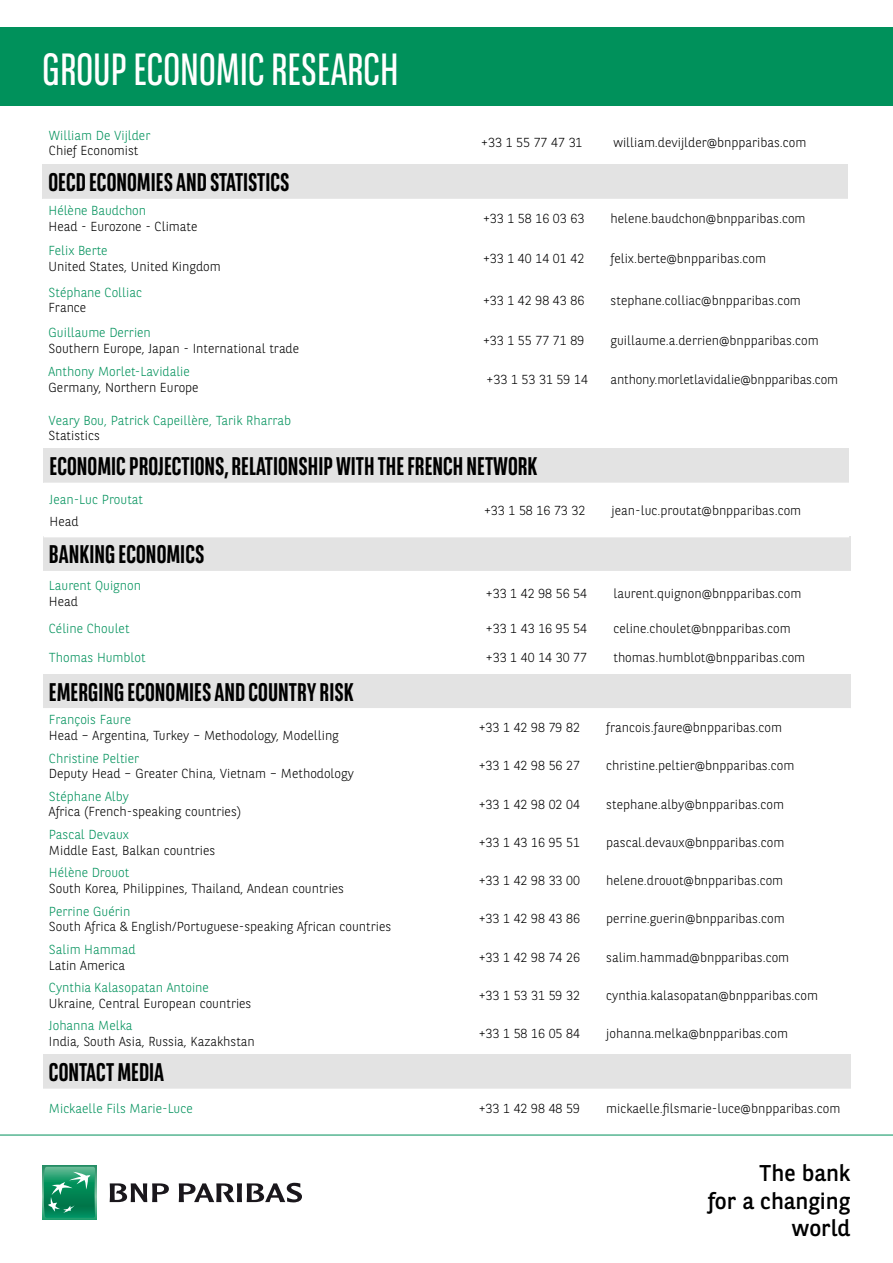
<style>
.page{position:relative;width:893px;height:1263px;background:#fff}
.page>*{position:absolute;margin:0;border:0;box-sizing:border-box;transform-origin:0 0}
.t1{font:45px "BNPP Sans Condensed";color:#fff}
.t2{font:700 25.5px "BNPP Sans Condensed";color:#000}
.t3{font:22.8px/27.3px "BNPP Sans";color:#000;text-align:right}
.t4{font:300 13.05px "BNPP Sans";color:#000}
.t5{font:300 13.05px "BNPP Sans";color:#00915b}
</style>
<div class="page">
<svg style="left:43px;top:1166px;width:53px;height:53px"></svg>
<svg style="left:44px;top:1167px;width:51px;height:51px;background:#26996e"></svg>
<svg style="left:110px;top:1183px;width:59px;height:19px"></svg>
<svg style="left:179px;top:1183px;width:123px;height:19px"></svg>
<hr style="left:0;top:1135px;width:893px;height:1px;background:#00915b">
<div style="left:1px;top:27px;width:892px;height:79px;background:#00915b"></div>
<div style="left:43px;top:537px;width:808px;height:34px;background:#e3e3e3"></div>
<div style="left:43px;top:674px;width:808px;height:34px;background:#e3e3e3"></div>
<div style="left:43px;top:1054px;width:808px;height:35px;background:#e3e3e3"></div>
<div style="left:43px;top:165px;width:805px;height:34px;background:#e3e3e3"></div>
<svg style="left:43px;top:448px;width:805px;height:9px"></svg>
<div style="left:44px;top:449px;width:805px;height:34px;background:#e3e3e3"></div>
<h1 class="t1" style="left:43px;top:41px;width:358px">GROUP ECONOMIC RESEARCH</h1>
<p class="t5" style="left:49px;top:126px;width:103px">William De Vijlder</p>
<p class="t4" style="left:49px;top:142px;width:91px">Chief Economist</p>
<h2 class="t2" style="left:49px;top:168px;width:243px">OECD ECONOMIES AND STATISTICS</h2>
<p class="t5" style="left:49px;top:202px;width:99px">Hélène Baudchon</p>
<p class="t4" style="left:49px;top:217px;width:150px">Head - Eurozone - Climate</p>
<p class="t5" style="left:49px;top:242px;width:61px">Felix Berte</p>
<p class="t4" style="left:49px;top:257px;width:174px">United States, United Kingdom</p>
<p class="t5" style="left:49px;top:283px;width:95px">Stéphane Colliac</p>
<p class="t4" style="left:49px;top:299px;width:39px">France</p>
<p class="t5" style="left:49px;top:324px;width:104px">Guillaume Derrien</p>
<p class="t4" style="left:49px;top:339px;width:252px">Southern Europe, Japan - International trade</p>
<p class="t5" style="left:49px;top:363px;width:143px">Anthony Morlet-Lavidalie</p>
<p class="t4" style="left:49px;top:378px;width:152px">Germany, Northern Europe</p>
<p class="t4" style="left:481px;top:134px;width:103px">+33 1 55 77 47 31</p>
<p class="t4" style="left:613px;top:134px;width:195px">william.devijlder@bnpparibas.com</p>
<p class="t4" style="left:483px;top:209px;width:103px">+33 1 58 16 03 63</p>
<p class="t4" style="left:611px;top:209px;width:197px">helene.baudchon@bnpparibas.com</p>
<p class="t4" style="left:483px;top:249px;width:103px">+33 1 40 14 01 42</p>
<p class="t4" style="left:611px;top:249px;width:157px">felix.berte@bnpparibas.com</p>
<p class="t4" style="left:483px;top:291px;width:103px">+33 1 42 98 43 86</p>
<p class="t4" style="left:611px;top:291px;width:192px">stephane.colliac@bnpparibas.com</p>
<p class="t4" style="left:483px;top:331px;width:103px">+33 1 55 77 71 89</p>
<p class="t4" style="left:611px;top:331px;width:210px">guillaume.a.derrien@bnpparibas.com</p>
<p class="t4" style="left:487px;top:371px;width:103px">+33 1 53 31 59 14</p>
<p class="t4" style="left:611px;top:371px;width:229px">anthony.morletlavidalie@bnpparibas.com</p>
<p class="t5" style="left:49px;top:411px;width:244px">Veary Bou, Patrick Capeillère, Tarik Rharrab</p>
<p class="t4" style="left:49px;top:427px;width:53px">Statistics</p>
<h2 class="t2" style="left:50px;top:451px;width:489px">ECONOMIC PROJECTIONS, RELATIONSHIP WITH THE FRENCH NETWORK</h2>
<p class="t5" style="left:50px;top:491px;width:95px">Jean-Luc Proutat</p>
<p class="t4" style="left:50px;top:512px;width:30px">Head</p>
<p class="t4" style="left:484px;top:501px;width:103px">+33 1 58 16 73 32</p>
<p class="t4" style="left:612px;top:501px;width:191px">jean-luc.proutat@bnpparibas.com</p>
<h2 class="t2" style="left:49px;top:540px;width:157px">BANKING ECONOMICS</h2>
<p class="t5" style="left:49px;top:577px;width:94px">Laurent Quignon</p>
<p class="t4" style="left:49px;top:592px;width:30px">Head</p>
<p class="t4" style="left:486px;top:584px;width:103px">+33 1 42 98 56 54</p>
<p class="t4" style="left:613px;top:584px;width:189px">laurent.quignon@bnpparibas.com</p>
<p class="t5" style="left:49px;top:620px;width:82px">Céline Choulet</p>
<p class="t4" style="left:486px;top:620px;width:103px">+33 1 43 16 95 54</p>
<p class="t4" style="left:613px;top:620px;width:179px">celine.choulet@bnpparibas.com</p>
<p class="t5" style="left:49px;top:648px;width:98px">Thomas Humblot</p>
<p class="t4" style="left:486px;top:648px;width:103px">+33 1 40 14 30 77</p>
<p class="t4" style="left:613px;top:648px;width:193px">thomas.humblot@bnpparibas.com</p>
<h2 class="t2" style="left:49px;top:677px;width:306px">EMERGING ECONOMIES AND COUNTRY RISK</h2>
<p class="t5" style="left:49px;top:711px;width:84px">François Faure</p>
<p class="t4" style="left:49px;top:726px;width:291px">Head – Argentina, Turkey – Methodology, Modelling</p>
<p class="t4" style="left:479px;top:719px;width:103px">+33 1 42 98 79 82</p>
<p class="t4" style="left:606px;top:719px;width:177px">francois.faure@bnpparibas.com</p>
<p class="t5" style="left:49px;top:749px;width:92px">Christine Peltier</p>
<p class="t4" style="left:49px;top:765px;width:306px">Deputy Head – Greater China, Vietnam – Methodology</p>
<p class="t5" style="left:49px;top:787px;width:81px">Stéphane Alby</p>
<p class="t4" style="left:49px;top:803px;width:194px">Africa (French-speaking countries)</p>
<p class="t5" style="left:49px;top:826px;width:82px">Pascal Devaux</p>
<p class="t4" style="left:49px;top:841px;width:168px">Middle East, Balkan countries</p>
<p class="t5" style="left:49px;top:864px;width:82px">Hélène Drouot</p>
<p class="t4" style="left:49px;top:879px;width:297px">South Korea, Philippines, Thailand, Andean countries</p>
<p class="t5" style="left:49px;top:902px;width:83px">Perrine Guérin</p>
<p class="t4" style="left:49px;top:918px;width:344px">South Africa &amp; English/Portuguese-speaking African countries</p>
<p class="t5" style="left:49px;top:940px;width:88px">Salim Hammad</p>
<p class="t4" style="left:49px;top:956px;width:78px">Latin America</p>
<p class="t5" style="left:49px;top:979px;width:161px">Cynthia Kalasopatan Antoine</p>
<p class="t4" style="left:49px;top:994px;width:204px">Ukraine, Central European countries</p>
<p class="t5" style="left:49px;top:1017px;width:85px">Johanna Melka</p>
<p class="t4" style="left:49px;top:1032px;width:207px">India, South Asia, Russia, Kazakhstan</p>
<p class="t4" style="left:479px;top:757px;width:103px">+33 1 42 98 56 27</p>
<p class="t4" style="left:606px;top:757px;width:190px">christine.peltier@bnpparibas.com</p>
<p class="t4" style="left:479px;top:795px;width:103px">+33 1 42 98 02 04</p>
<p class="t4" style="left:606px;top:795px;width:179px">stephane.alby@bnpparibas.com</p>
<p class="t4" style="left:479px;top:833px;width:103px">+33 1 43 16 95 51</p>
<p class="t4" style="left:606px;top:833px;width:180px">pascal.devaux@bnpparibas.com</p>
<p class="t4" style="left:479px;top:872px;width:103px">+33 1 42 98 33 00</p>
<p class="t4" style="left:606px;top:872px;width:178px">helene.drouot@bnpparibas.com</p>
<p class="t4" style="left:479px;top:910px;width:103px">+33 1 42 98 43 86</p>
<p class="t4" style="left:606px;top:910px;width:180px">perrine.guerin@bnpparibas.com</p>
<p class="t4" style="left:479px;top:948px;width:103px">+33 1 42 98 74 26</p>
<p class="t4" style="left:606px;top:948px;width:184px">salim.hammad@bnpparibas.com</p>
<p class="t4" style="left:479px;top:986px;width:103px">+33 1 53 31 59 32</p>
<p class="t4" style="left:606px;top:986px;width:213px">cynthia.kalasopatan@bnpparibas.com</p>
<p class="t4" style="left:479px;top:1025px;width:103px">+33 1 58 16 05 84</p>
<p class="t4" style="left:606px;top:1025px;width:183px">johanna.melka@bnpparibas.com</p>
<h2 class="t2" style="left:49px;top:1057px;width:117px">CONTACT MEDIA</h2>
<p class="t5" style="left:49px;top:1099px;width:145px">Mickaelle Fils Marie-Luce</p>
<p class="t4" style="left:479px;top:1099px;width:103px">+33 1 42 98 48 59</p>
<p class="t4" style="left:606px;top:1099px;width:235px">mickaelle.filsmarie-luce@bnpparibas.com</p>
<h3 class="t3" style="left:708px;top:1159px;width:144px">The bank<br>for a changing world</h3>
</div>
